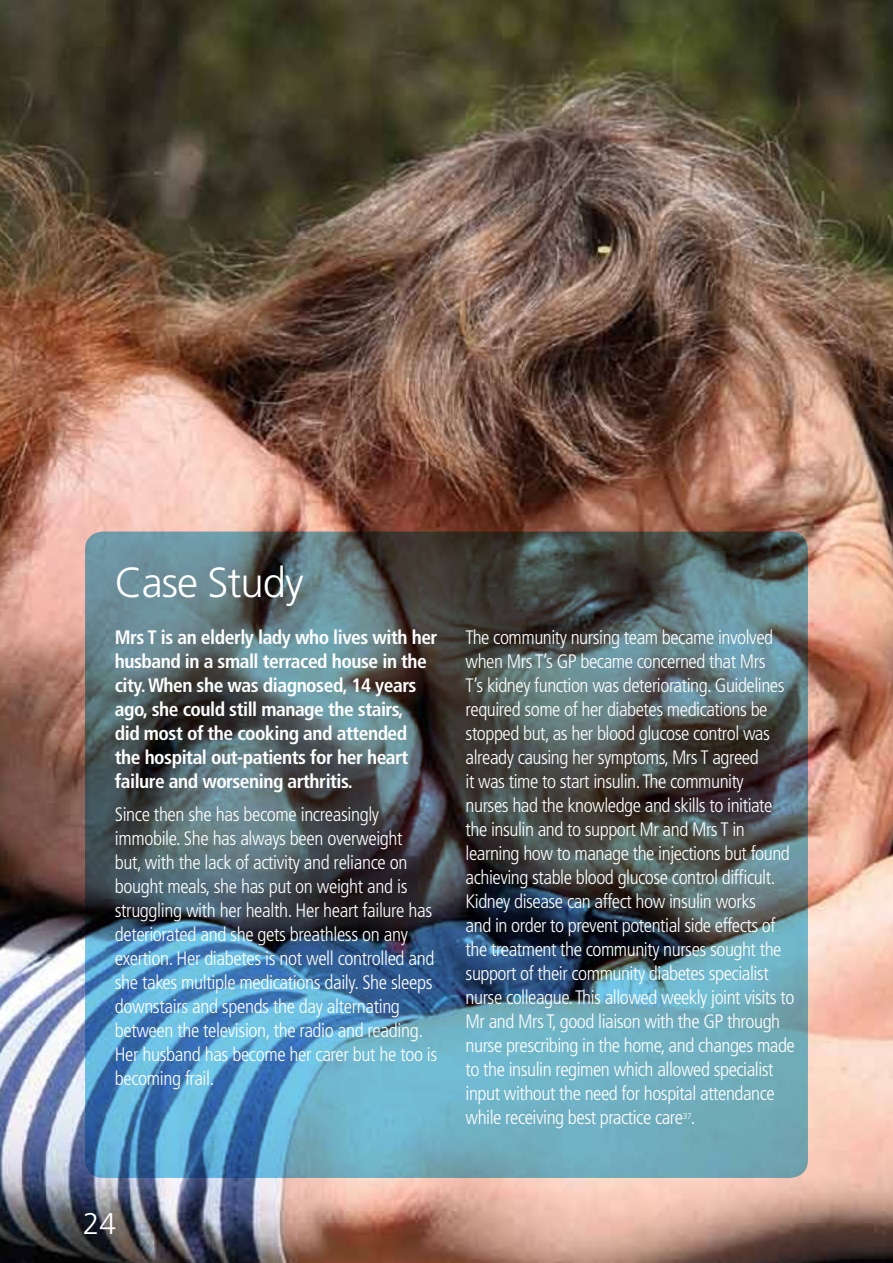
<style>
.page{position:relative;width:893px;height:1263px;background:#fff}
.page>*{position:absolute;margin:0;border:0;box-sizing:border-box;transform-origin:0 0}
.t1{font:300 42px "Frutiger";letter-spacing:-.025em;color:#fff}
.t2{font:300 30px "Frutiger";color:#fff}
.t3{font:300 condensed 19.5px/24px "Frutiger";letter-spacing:-.025em;color:#fff}
.t4{font:700 condensed 19.5px/24px "Frutiger";letter-spacing:-.025em;color:#fff}
.t5{font:300 8.25px "Frutiger";color:#fff}
</style>
<div class="page">
<img style="left:0;top:0;width:893px;height:1263px">
<img style="left:85px;top:531px;width:723px;height:647px;border-radius:18px">
<h1 class="t1" style="left:115px;top:559px;width:190px">Case Study</h1>
<p class="t4" style="left:115px;top:625px;width:324px">Mrs T is an elderly lady who lives with her husband in a small terraced house in the city. When she was diagnosed, 14 years ago, she could still manage the stairs,<br>did most of the cooking and attended the hospital out-patients for her heart failure and worsening arthritis.</p>
<p class="t3" style="left:115px;top:802px;width:324px">Since then she has become increasingly immobile. She has always been overweight<br>but, with the lack of activity and reliance on bought meals, she has put on weight and is struggling with her health. Her heart failure has deteriorated and she gets breathless on any exertion. Her diabetes is not well controlled and she takes multiple medications daily. She sleeps downstairs and spends the day alternating between the television, the radio and reading.<br>Her husband has become her carer but he too is becoming frail.</p>
<p class="t3" style="left:466px;top:626px;width:331px">The community nursing team became involved when Mrs T’s GP became concerned that Mrs<br>T’s kidney function was deteriorating. Guidelines required some of her diabetes medications be stopped but, as her blood glucose control was already causing her symptoms, Mrs T agreed<br>it was time to start insulin. The community<br>nurses had the knowledge and skills to initiate the insulin and to support Mr and Mrs T in learning how to manage the injections but found achieving stable blood glucose control difficult.<br>Kidney disease can affect how insulin works<br>and in order to prevent potential side effects of the treatment the community nurses sought the support of their community diabetes specialist nurse colleague. This allowed weekly joint visits to Mr and Mrs T, good liaison with the GP through nurse prescribing in the home, and changes made to the insulin regimen which allowed specialist input without the need for hospital attendance while receiving best practice care .</p>
<p class="t5" style="left:683px;top:1112px;width:11px">37</p>
<h2 class="t2" style="left:83px;top:1207px;width:35px">24</h2>
</div>
